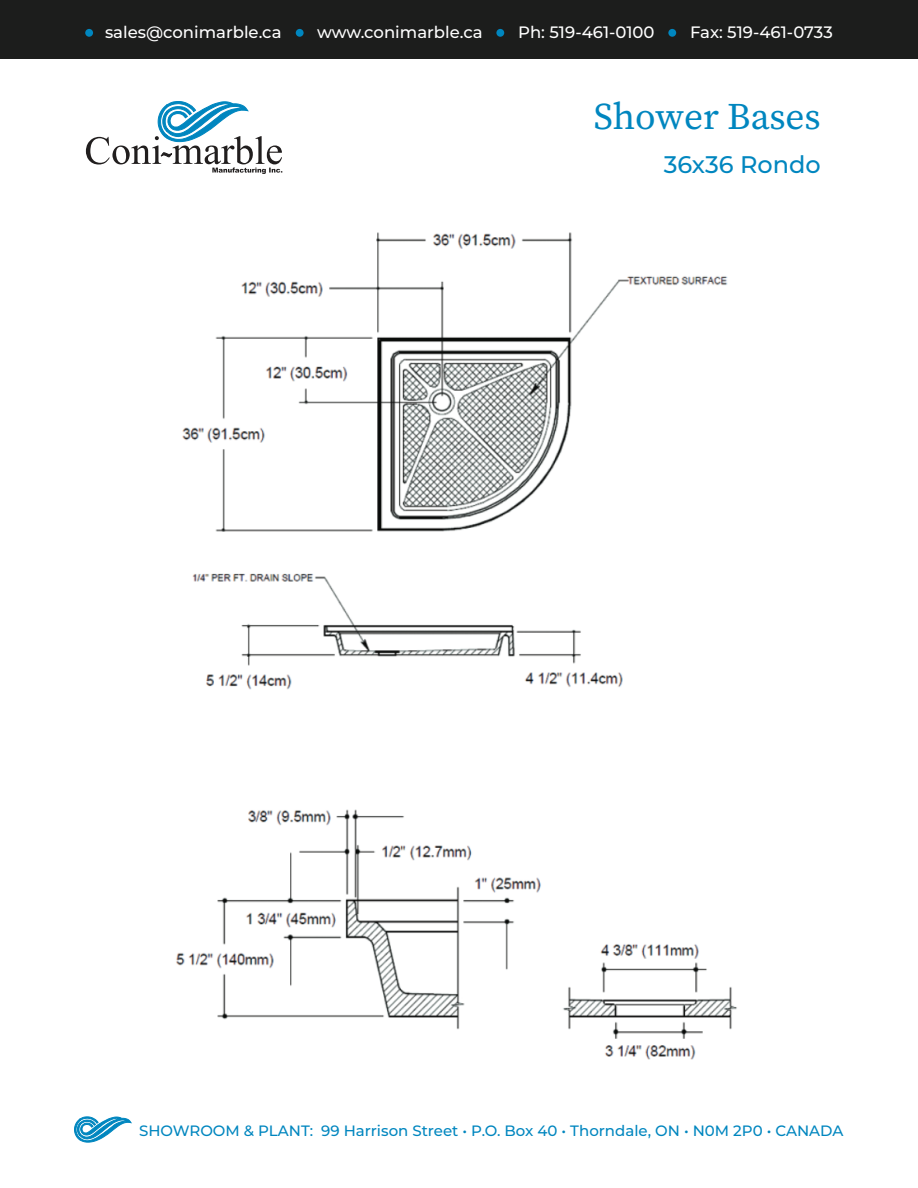
<style>
.page{position:relative;width:918px;height:1188px;background:#fff}
.page>*{position:absolute;margin:0;border:0;box-sizing:border-box;transform-origin:0 0}
.t1{font:37.5px "Source Serif Pro";letter-spacing:-.005em;color:#0086bf}
.t2{font:500 24px "Montserrat";color:#0086bf}
.t3{font:500 16.5px "Montserrat";color:#fff}
.t4{font:500 15px "Montserrat";color:#0086bf}
</style>
<div class="page">
<svg style="left:86px;top:101px;width:196px;height:73px"></svg>
<div style="left:0;top:0;width:918px;height:58px;background:#1c1d1c"></div>
<div style="left:85px;top:29px;width:8px;height:8px;background:#0086bf;border-radius:50%"></div>
<div style="left:296px;top:29px;width:8px;height:8px;background:#0086bf;border-radius:50%"></div>
<div style="left:496px;top:29px;width:8px;height:8px;background:#0086bf;border-radius:50%"></div>
<div style="left:668px;top:29px;width:8px;height:8px;background:#0086bf;border-radius:50%"></div>
<svg style="left:74px;top:1117px;width:58px;height:25px"></svg>
<img style="left:182px;top:232px;width:546px;height:300px">
<img style="left:176px;top:573px;width:561px;height:487px">
<p class="t3" style="left:105px;top:20px;width:178px">sales@conimarble.ca</p>
<p class="t3" style="left:317px;top:20px;width:167px">www.conimarble.ca</p>
<p class="t3" style="left:518px;top:20px;width:138px">Ph: 519-461-0100</p>
<p class="t3" style="left:690px;top:20px;width:144px">Fax: 519-461-0733</p>
<h1 class="t1" style="left:594px;top:91px;width:228px">Shower Bases</h1>
<h2 class="t2" style="left:664px;top:148px;width:159px">36x36 Rondo</h2>
<p class="t4" style="left:139px;top:1120px;width:706px">SHOWROOM &amp; PLANT: 99 Harrison Street • P.O. Box 40 • Thorndale, ON • N0M 2P0 • CANADA</p>
</div>
